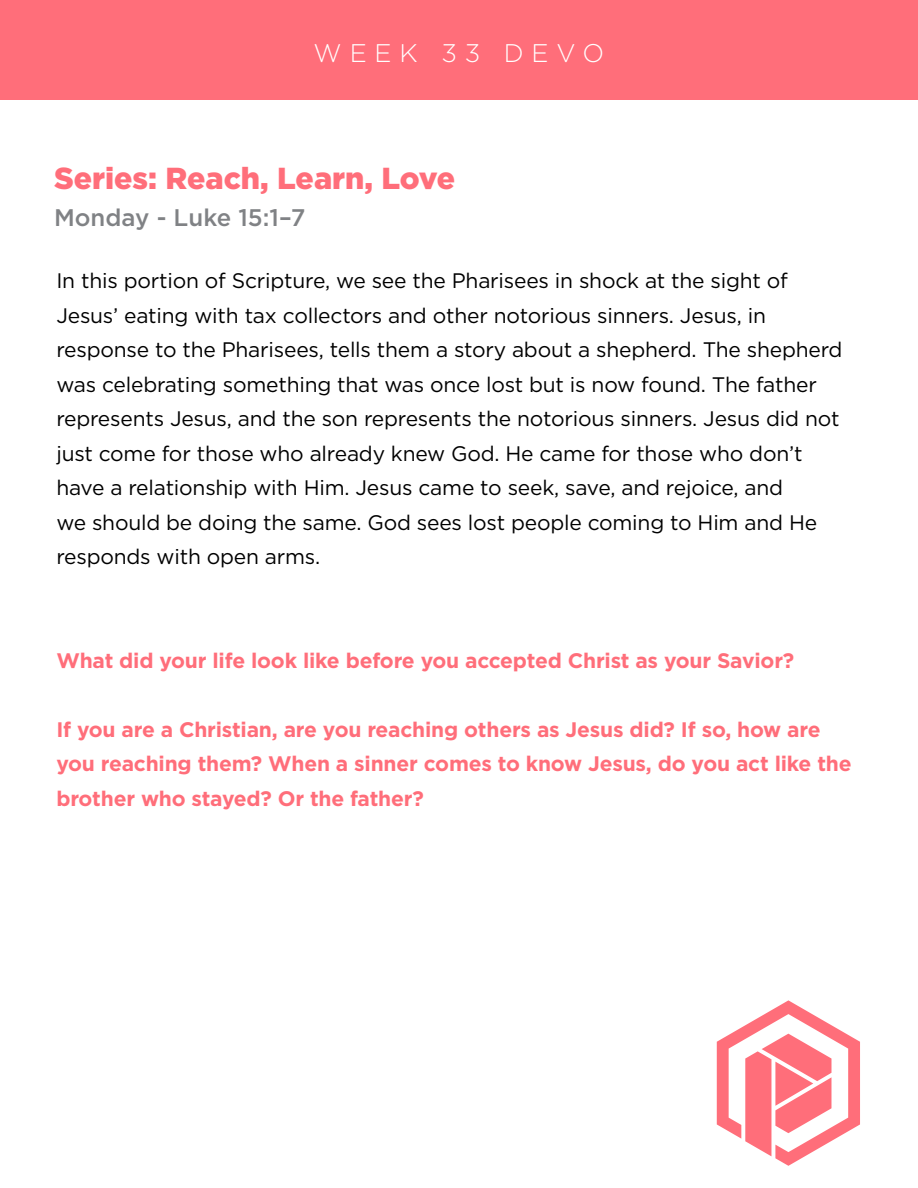
<style>
.page{position:relative;width:918px;height:1188px;background:#fff}
.page>*{position:absolute;margin:0;border:0;box-sizing:border-box;transform-origin:0 0}
.t1{font:900 30.3px "Gotham HTF";color:#ff6e7a}
.t2{font:300 25.5px "Gotham HTF";letter-spacing:.31em;color:#fff}
.t3{font:500 24px "Gotham HTF";color:#808285}
.t4{font:21px/34.5px "Gotham HTF";letter-spacing:-.01em;color:#000}
.t5{font:700 21px/34.5px "Gotham HTF";letter-spacing:-.01em;color:#ff6e7a}
</style>
<div class="page">
<div style="left:0;top:0;width:918px;height:99px;background:#ff6e7a"></div>
<svg style="left:717px;top:1000px;width:143px;height:166px"></svg>
<p class="t2" style="left:314px;top:39px;width:292px">WEEK 33 DEVO</p>
<h1 class="t1" style="left:54px;top:161px;width:403px">Series: Reach, Learn, Love</h1>
<p class="t3" style="left:54px;top:204px;width:253px">Monday - Luke 15:1–7</p>
<p class="t4" style="left:56px;top:263px;width:788px">In this portion of Scripture, we see the Pharisees in shock at the sight of Jesus’ eating with tax collectors and other notorious sinners. Jesus, in response to the Pharisees, tells them a story about a shepherd. The shepherd was celebrating something that was once lost but is now found. The father represents Jesus, and the son represents the notorious sinners. Jesus did not just come for those who already knew God. He came for those who don’t have a relationship with Him. Jesus came to seek, save, and rejoice, and<br>we should be doing the same. God sees lost people coming to Him and He responds with open arms.</p>
<p class="t5" style="left:56px;top:643px;width:740px">What did your life look like before you accepted Christ as your Savior?</p>
<p class="t5" style="left:56px;top:712px;width:797px">If you are a Christian, are you reaching others as Jesus did? If so, how are you reaching them? When a sinner comes to know Jesus, do you act like the brother who stayed? Or the father?</p>
</div>
